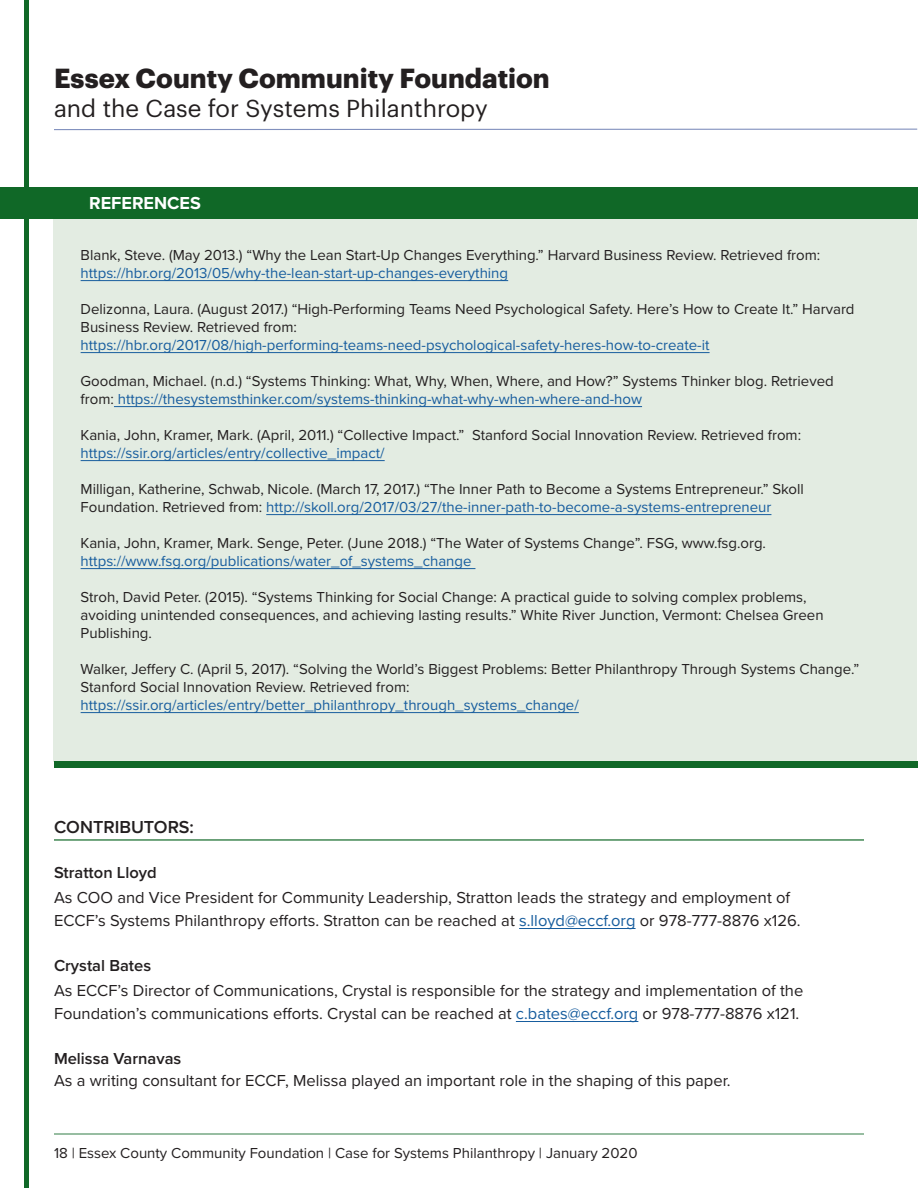
<style>
.page{position:relative;width:918px;height:1188px;background:#fff}
.page>*{position:absolute;margin:0;border:0;box-sizing:border-box;transform-origin:0 0}
.t1{font:700 27px "Graphik";color:#231f20}
.t2{font:24px "Graphik";color:#231f20}
.t3{font:600 18px "Proxima Nova";color:#231f20}
.t4{font:700 18px "Proxima Nova";color:#fff}
.t5{font:16.5px/22.5px "Proxima Nova";color:#231f20}
.t6{font:600 16.5px "Proxima Nova";color:#231f20}
.t7{font:15px/18px "Proxima Nova";color:#231f20}
.t8{font:15px "Proxima Nova";color:#175d9e}
.s1{color:#175d9e}
.s2{color:#231f20}
</style>
<div class="page">
<hr style="left:54px;top:1133px;width:810px;height:2px;background:#106827">
<svg style="left:54px;top:128px;width:864px;height:3px"></svg>
<div style="left:53px;top:202px;width:864px;height:559px;background:#e3ece2"></div>
<div style="left:0;top:187px;width:917px;height:32px;background:#106827"></div>
<hr style="left:81px;top:280px;width:427px;height:1px;background:#175d9e">
<hr style="left:81px;top:352px;width:629px;height:1px;background:#175d9e">
<hr style="left:114px;top:406px;width:528px;height:1px;background:#175d9e">
<hr style="left:81px;top:460px;width:304px;height:1px;background:#175d9e">
<hr style="left:266px;top:514px;width:505px;height:1px;background:#175d9e">
<hr style="left:81px;top:568px;width:394px;height:1px;background:#175d9e">
<hr style="left:81px;top:712px;width:498px;height:1px;background:#175d9e">
<hr style="left:519px;top:928px;width:117px;height:1px;background:#175d9e">
<hr style="left:516px;top:1021px;width:122px;height:1px;background:#175d9e">
<hr style="left:24px;top:0;width:4px;height:1188px;background:#106827">
<hr style="left:54px;top:839px;width:810px;height:2px;background:#106827">
<div style="left:54px;top:761px;width:864px;height:7px;background:#106827"></div>
<p class="t1" style="left:54px;top:57px;width:497px">Essex County Community Foundation</p>
<p class="t2" style="left:54px;top:90px;width:435px">and the Case for Systems Philanthropy</p>
<p class="t4" style="left:89px;top:189px;width:113px">REFERENCES</p>
<p class="t7" style="left:81px;top:246px;width:741px">Blank, Steve. (May 2013.) “Why the Lean Start-Up Changes Everything.” Harvard Business Review. Retrieved from: <span class="s1">https://hbr.org/2013/05/why-the-lean-start-up-changes-everything</span></p>
<p class="t7" style="left:81px;top:300px;width:775px">Delizonna, Laura. (August 2017.) “High-Performing Teams Need Psychological Safety. Here’s How to Create It.” Harvard<br>Business Review. Retrieved from:</p>
<p class="t8" style="left:81px;top:334px;width:630px">https://hbr.org/2017/08/high-performing-teams-need-psychological-safety-heres-how-to-create-it</p>
<p class="t7" style="left:81px;top:372px;width:755px">Goodman, Michael. (n.d.) “Systems Thinking: What, Why, When, Where, and How?” Systems Thinker blog. Retrieved from: <span class="s1">https://thesystemsthinker.com/systems-thinking-what-why-when-where-and-how</span></p>
<p class="t7" style="left:81px;top:426px;width:722px">Kania, John, Kramer, Mark. (April, 2011.) “Collective Impact.” Stanford Social Innovation Review. Retrieved from:</p>
<p class="t8" style="left:81px;top:442px;width:306px">https://ssir.org/articles/entry/collective_impact/</p>
<p class="t7" style="left:81px;top:480px;width:725px">Milligan, Katherine, Schwab, Nicole. (March 17, 2017.) “The Inner Path to Become a Systems Entrepreneur.” Skoll</p>
<p class="t8" style="left:81px;top:496px;width:692px"><span class="s2">Foundation. Retrieved from:</span> http://skoll.org/2017/03/27/the-inner-path-to-become-a-systems-entrepreneur</p>
<p class="t7" style="left:81px;top:534px;width:687px">Kania, John, Kramer, Mark. Senge, Peter. (June 2018.) “The Water of Systems Change”. FSG, www.fsg.org.</p>
<p class="t8" style="left:81px;top:550px;width:392px">https://www.fsg.org/publications/water_of_systems_change</p>
<p class="t7" style="left:81px;top:588px;width:728px">Stroh, David Peter. (2015). “Systems Thinking for Social Change: A practical guide to solving complex problems,</p>
<p class="t7" style="left:81px;top:606px;width:745px">avoiding unintended consequences, and achieving lasting results.” White River Junction, Vermont: Chelsea Green</p>
<p class="t7" style="left:81px;top:624px;width:73px">Publishing.</p>
<p class="t7" style="left:81px;top:660px;width:780px">Walker, Jeffery C. (April 5, 2017). “Solving the World’s Biggest Problems: Better Philanthropy Through Systems Change.”<br>Stanford Social Innovation Review. Retrieved from:</p>
<p class="t8" style="left:81px;top:694px;width:500px">https://ssir.org/articles/entry/better_philanthropy_through_systems_change/</p>
<p class="t3" style="left:54px;top:813px;width:142px">CONTRIBUTORS:</p>
<p class="t6" style="left:54px;top:860px;width:104px">Stratton Lloyd</p>
<p class="t5" style="left:54px;top:886px;width:748px">As COO and Vice President for Community Leadership, Stratton leads the strategy and employment of<br>ECCF’s Systems Philanthropy efforts. Stratton can be reached at <span class="s1">s.lloyd@eccf.org</span> or 978-777-8876 x126.</p>
<p class="t6" style="left:54px;top:953px;width:99px">Crystal Bates</p>
<p class="t5" style="left:54px;top:979px;width:751px">As ECCF’s Director of Communications, Crystal is responsible for the strategy and implementation of the<br>Foundation’s communications efforts. Crystal can be reached at <span class="s1">c.bates@eccf.org</span> or 978-777-8876 x121.</p>
<p class="t6" style="left:54px;top:1046px;width:129px">Melissa Varnavas</p>
<p class="t5" style="left:54px;top:1069px;width:678px">As a writing consultant for ECCF, Melissa played an important role in the shaping of this paper.</p>
<p class="t7" style="left:54px;top:1143px;width:585px">18 | Essex County Community Foundation | Case for Systems Philanthropy | January 2020</p>
</div>
